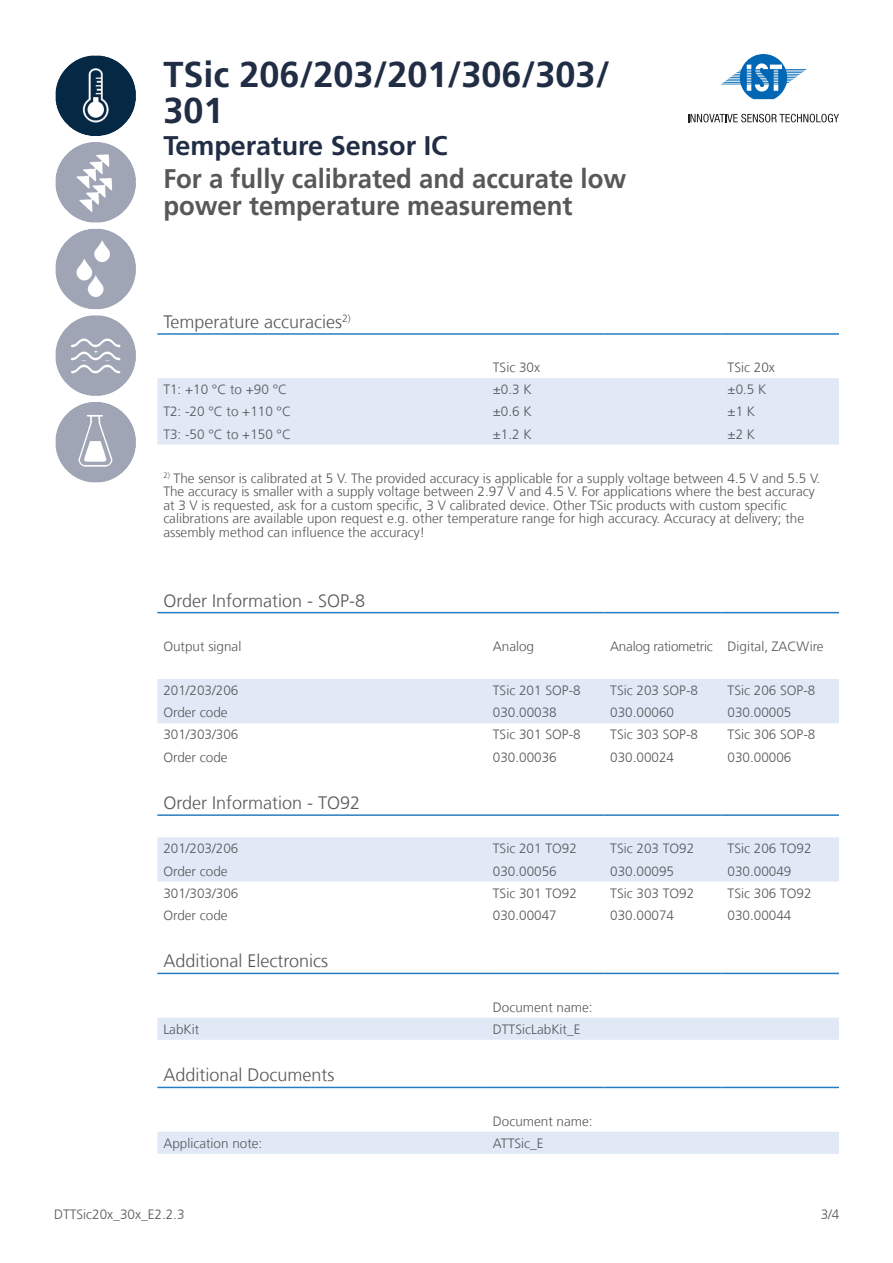
<style>
.page{position:relative;width:893px;height:1263px;background:#fff}
.page>*{position:absolute;margin:0;border:0;box-sizing:border-box;transform-origin:0 0}
.Heading{font:700 36px "Frutiger LT Com";color:#202d44}
.Subheading{font:700 27px "Frutiger LT Com";color:#57585a;scale:.95 1}
.Heading2{font:700 27px "Frutiger LT Com";color:#202d44}
.Subheading-2{font:300 18px "Frutiger LT Com";color:#57585a}
.Text{font:300 13.5px/13.5px "Frutiger LT Com";color:#57585a}
.Text-2{font:300 13.5px "Frutiger LT Com";letter-spacing:-.02em;color:#57585a}
</style>
<div class="page">
<img style="left:55px;top:55px;width:81px;height:428px">
<svg style="left:721px;top:54px;width:86px;height:45px"></svg>
<svg style="left:688px;top:114px;width:151px;height:8px"></svg>
<svg style="left:157px;top:378px;width:682px;height:776px"></svg>
<hr style="left:157px;top:333px;width:330px;height:2px;background:#277dc1">
<hr style="left:487px;top:333px;width:117px;height:2px;background:#277dc1">
<hr style="left:604px;top:333px;width:118px;height:2px;background:#277dc1">
<hr style="left:722px;top:333px;width:117px;height:2px;background:#277dc1">
<hr style="left:157px;top:973px;width:330px;height:1px;background:#277dc1">
<hr style="left:487px;top:973px;width:117px;height:1px;background:#277dc1">
<hr style="left:604px;top:973px;width:118px;height:1px;background:#277dc1">
<hr style="left:722px;top:973px;width:117px;height:1px;background:#277dc1">
<hr style="left:157px;top:1087px;width:330px;height:1px;background:#277dc1">
<hr style="left:487px;top:1087px;width:117px;height:1px;background:#277dc1">
<hr style="left:604px;top:1087px;width:118px;height:1px;background:#277dc1">
<hr style="left:722px;top:1087px;width:117px;height:1px;background:#277dc1">
<hr style="left:157px;top:814px;width:330px;height:2px;background:#277dc1">
<hr style="left:487px;top:814px;width:117px;height:2px;background:#277dc1">
<hr style="left:604px;top:814px;width:118px;height:2px;background:#277dc1">
<hr style="left:722px;top:814px;width:117px;height:2px;background:#277dc1">
<hr style="left:157px;top:612px;width:330px;height:1px;background:#277dc1">
<hr style="left:487px;top:612px;width:117px;height:1px;background:#277dc1">
<hr style="left:604px;top:612px;width:118px;height:1px;background:#277dc1">
<hr style="left:722px;top:612px;width:117px;height:1px;background:#277dc1">
<p class="Heading" style="left:163px;top:53px;width:448px">TSic 206/203/201/306/303/</p>
<p class="Heading" style="left:163px;top:89px;width:62px">301</p>
<p class="Heading2" style="left:163px;top:130px;width:286px">Temperature Sensor IC</p>
<p class="Subheading" style="left:163px;top:162px;width:489px">For a fully calibrated and accurate low</p>
<p class="Subheading" style="left:163px;top:189px;width:432px">power temperature measurement</p>
<p class="Subheading-2" style="left:163px;top:311px;width:189px">Temperature accuracies<sup>2)</sup></p>
<p class="Text" style="left:493px;top:361px;width:49px">TSic 30x</p>
<p class="Text" style="left:728px;top:361px;width:49px">TSic 20x</p>
<p class="Text" style="left:163px;top:383px;width:125px">T1: +10 °C to +90 °C</p>
<p class="Text" style="left:493px;top:383px;width:40px">±0.3 K</p>
<p class="Text" style="left:728px;top:383px;width:40px">±0.5 K</p>
<p class="Text" style="left:163px;top:405px;width:129px">T2: -20 °C to +110 °C</p>
<p class="Text" style="left:493px;top:405px;width:40px">±0.6 K</p>
<p class="Text" style="left:728px;top:405px;width:29px">±1 K</p>
<p class="Text" style="left:163px;top:427px;width:129px">T3: -50 °C to +150 °C</p>
<p class="Text" style="left:493px;top:427px;width:40px">±1.2 K</p>
<p class="Text" style="left:728px;top:427px;width:29px">±2 K</p>
<p class="Text" style="left:163px;top:471px;width:658px"><sup>2)</sup> The sensor is calibrated at 5 V. The provided accuracy is applicable for a supply voltage between 4.5 V and 5.5 V.<br>The accuracy is smaller with a supply voltage between 2.97 V and 4.5 V. For applications where the best accuracy at 3 V is requested, ask for a custom specific, 3 V calibrated device. Other TSic products with custom specific calibrations are available upon request e.g. other temperature range for high accuracy. Accuracy at delivery; the assembly method can influence the accuracy!</p>
<p class="Subheading-2" style="left:163px;top:590px;width:203px">Order Information - SOP-8</p>
<p class="Text" style="left:163px;top:639px;width:80px">Output signal</p>
<p class="Text" style="left:493px;top:639px;width:43px">Analog</p>
<p class="Text-2" style="left:610px;top:638px;width:104px">Analog ratiometric</p>
<p class="Text" style="left:728px;top:639px;width:98px">Digital, ZACWire</p>
<p class="Text" style="left:163px;top:684px;width:77px">201/203/206</p>
<p class="Text" style="left:493px;top:684px;width:89px">TSic 201 SOP-8</p>
<p class="Text" style="left:610px;top:684px;width:89px">TSic 203 SOP-8</p>
<p class="Text" style="left:728px;top:684px;width:89px">TSic 206 SOP-8</p>
<p class="Text" style="left:163px;top:706px;width:66px">Order code</p>
<p class="Text" style="left:493px;top:706px;width:65px">030.00038</p>
<p class="Text" style="left:610px;top:706px;width:65px">030.00060</p>
<p class="Text" style="left:728px;top:706px;width:65px">030.00005</p>
<p class="Text" style="left:163px;top:728px;width:77px">301/303/306</p>
<p class="Text" style="left:493px;top:728px;width:89px">TSic 301 SOP-8</p>
<p class="Text" style="left:610px;top:728px;width:89px">TSic 303 SOP-8</p>
<p class="Text" style="left:728px;top:728px;width:89px">TSic 306 SOP-8</p>
<p class="Text" style="left:163px;top:750px;width:66px">Order code</p>
<p class="Text" style="left:493px;top:750px;width:65px">030.00036</p>
<p class="Text" style="left:610px;top:750px;width:65px">030.00024</p>
<p class="Text" style="left:728px;top:750px;width:65px">030.00006</p>
<p class="Subheading-2" style="left:163px;top:792px;width:198px">Order Information - TO92</p>
<p class="Text" style="left:163px;top:842px;width:77px">201/203/206</p>
<p class="Text" style="left:493px;top:842px;width:86px">TSic 201 TO92</p>
<p class="Text" style="left:610px;top:842px;width:86px">TSic 203 TO92</p>
<p class="Text" style="left:728px;top:842px;width:86px">TSic 206 TO92</p>
<p class="Text" style="left:163px;top:864px;width:66px">Order code</p>
<p class="Text" style="left:493px;top:864px;width:65px">030.00056</p>
<p class="Text" style="left:610px;top:864px;width:65px">030.00095</p>
<p class="Text" style="left:728px;top:864px;width:65px">030.00049</p>
<p class="Text" style="left:163px;top:886px;width:77px">301/303/306</p>
<p class="Text" style="left:493px;top:886px;width:86px">TSic 301 TO92</p>
<p class="Text" style="left:610px;top:886px;width:86px">TSic 303 TO92</p>
<p class="Text" style="left:728px;top:886px;width:86px">TSic 306 TO92</p>
<p class="Text" style="left:163px;top:908px;width:66px">Order code</p>
<p class="Text" style="left:493px;top:908px;width:65px">030.00047</p>
<p class="Text" style="left:610px;top:908px;width:65px">030.00074</p>
<p class="Text" style="left:728px;top:908px;width:65px">030.00044</p>
<p class="Subheading-2" style="left:163px;top:951px;width:166px">Additional Electronics</p>
<p class="Text" style="left:493px;top:1000px;width:101px">Document name:</p>
<p class="Text" style="left:163px;top:1022px;width:37px">LabKit</p>
<p class="Text" style="left:493px;top:1022px;width:89px">DTTSicLabKit_E</p>
<p class="Subheading-2" style="left:163px;top:1065px;width:173px">Additional Documents</p>
<p class="Text" style="left:493px;top:1114px;width:101px">Document name:</p>
<p class="Text" style="left:163px;top:1136px;width:101px">Application note:</p>
<p class="Text" style="left:493px;top:1136px;width:52px">ATTSic_E</p>
<p class="Text" style="left:54px;top:1208px;width:132px">DTTSic20x_30x_E2.2.3</p>
<p class="Text" style="left:821px;top:1208px;width:20px">3/4</p>
</div>
